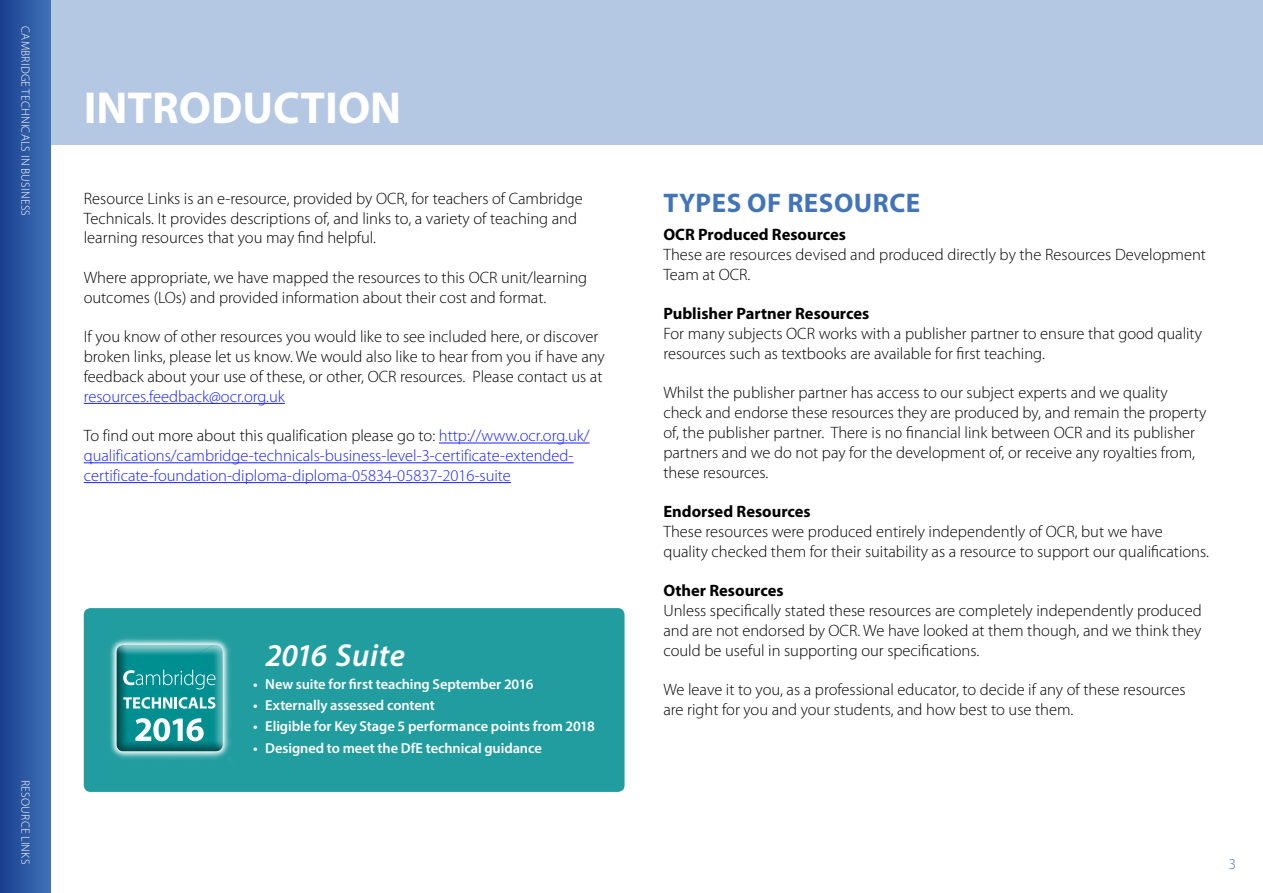
<style>
.page{position:relative;width:1263px;height:893px;background:#fff}
.page>*{position:absolute;margin:0;border:0;box-sizing:border-box;transform-origin:0 0}
.t1{font:700 45px "Myriad Pro";color:#fff}
.Body{font:italic 600 31.8px "Myriad Pro";letter-spacing:.015em;color:#fff}
.t2{font:700 27px "Myriad Pro";letter-spacing:.02em;color:#4274b9}
.Body_11pt{font:300 16.5px/19.8px "Myriad Pro";color:#000}
.Body_10pt{font:300 16.5px/19.8px "Myriad Pro";color:#1922fb}
.t3{font:700 16.5px "Myriad Pro";color:#000}
.t4{font:300 15px "Myriad Pro";color:#4274b9}
.t5{font:600 14.4px "Myriad Pro";letter-spacing:-.005em;color:#fff}
.t6{font:300 12px "Myriad Pro";letter-spacing:.02em;color:#fff}
.s1{color:#1922fb}
.s2{color:#000}
</style>
<div class="page">
<div style="left:0;top:0;width:1263px;height:145px;background:#b4c7e3"></div>
<div style="left:0;top:0;width:51px;height:893px;background:linear-gradient(to right,#193e8e,#4072b7)"></div>
<hr style="left:84px;top:403px;width:201px;height:1px;background:#1922fb">
<hr style="left:439px;top:443px;width:151px;height:1px;background:#1922fb">
<hr style="left:84px;top:462px;width:489px;height:1px;background:#1922fb">
<hr style="left:84px;top:482px;width:427px;height:1px;background:#1922fb">
<div style="left:84px;top:608px;width:541px;height:184px;background:#229d9f;border-radius:7px"></div>
<img style="left:110px;top:638px;width:121px;height:121px">
<svg style="left:116px;top:645px;width:107px;height:106px;background:#329e9f"></svg>
<p class="t6" style="left:32px;top:26px;width:191px;rotate:90deg">CAMBRIDGE TECHNICALS IN BUSINESS</p>
<p class="t1" style="left:84px;top:79px;width:319px">INTRODUCTION</p>
<p class="Body_11pt" style="left:84px;top:189px;width:500px">Resource Links is an e-resource, provided by OCR, for teachers of Cambridge<br>Technicals. It provides descriptions of, and links to, a variety of teaching and learning resources that you may find helpful.</p>
<p class="Body_11pt" style="left:84px;top:268px;width:505px">Where appropriate, we have mapped the resources to this OCR unit/learning outcomes (LOs) and provided information about their cost and format.</p>
<p class="Body_11pt" style="left:84px;top:327px;width:522px">If you know of other resources you would like to see included here, or discover broken links, please let us know. We would also like to hear from you if have any feedback about your use of these, or other, OCR resources. Please contact us at <span class="s1">resources.feedback@ocr.org.uk</span></p>
<p class="Body_10pt" style="left:84px;top:426px;width:507px"><span class="s2">To find out more about this qualification please go to:</span> http://www.ocr.org.uk/ qualifications/cambridge-technicals-business-level-3-certificate-extended&shy;certificate-foundation-diploma-diploma-05834-05837-2016-suite</p>
<p class="t6" style="left:32px;top:780px;width:85px;rotate:90deg">RESOURCE LINKS</p>
<h5 class="Body" style="left:265px;top:635px;width:141px">2016 Suite</h5>
<p class="t5" style="left:253px;top:675px;width:282px">• New suite for first teaching September 2016</p>
<p class="t5" style="left:253px;top:696px;width:183px">• Externally assessed content</p>
<p class="t5" style="left:253px;top:717px;width:343px">• Eligible for Key Stage 5 performance points from 2018</p>
<p class="t5" style="left:253px;top:739px;width:290px">• Designed to meet the DfE technical guidance</p>
<p class="t2" style="left:664px;top:185px;width:258px">TYPES OF RESOURCE</p>
<p class="t3" style="left:663px;top:224px;width:184px">OCR Produced Resources</p>
<p class="Body_11pt" style="left:663px;top:245px;width:544px">These are resources devised and produced directly by the Resources Development<br>Team at OCR.</p>
<h3 class="t3" style="left:663px;top:303px;width:207px">Publisher Partner Resources</h3>
<p class="Body_11pt" style="left:663px;top:324px;width:540px">For many subjects OCR works with a publisher partner to ensure that good quality resources such as textbooks are available for first teaching.</p>
<p class="Body_11pt" style="left:663px;top:383px;width:544px">Whilst the publisher partner has access to our subject experts and we quality check and endorse these resources they are produced by, and remain the property of, the publisher partner. There is no financial link between OCR and its publisher partners and we do not pay for the development of, or receive any royalties from, these resources.</p>
<h3 class="t3" style="left:663px;top:501px;width:149px">Endorsed Resources</h3>
<p class="Body_11pt" style="left:663px;top:522px;width:547px">These resources were produced entirely independently of OCR, but we have quality checked them for their suitability as a resource to support our qualifications.</p>
<h3 class="t3" style="left:663px;top:580px;width:122px">Other Resources</h3>
<p class="Body_11pt" style="left:663px;top:601px;width:540px;text-align:justify">Unless specifically stated these resources are completely independently produced and are not endorsed by OCR. We have looked at them though, and we think they could be useful in supporting our specifications.</p>
<p class="Body_11pt" style="left:663px;top:680px;width:524px">We leave it to you, as a professional educator, to decide if any of these resources are right for you and your students, and how best to use them.</p>
<p class="t4" style="left:1229px;top:855px;width:9px">3</p>
</div>
